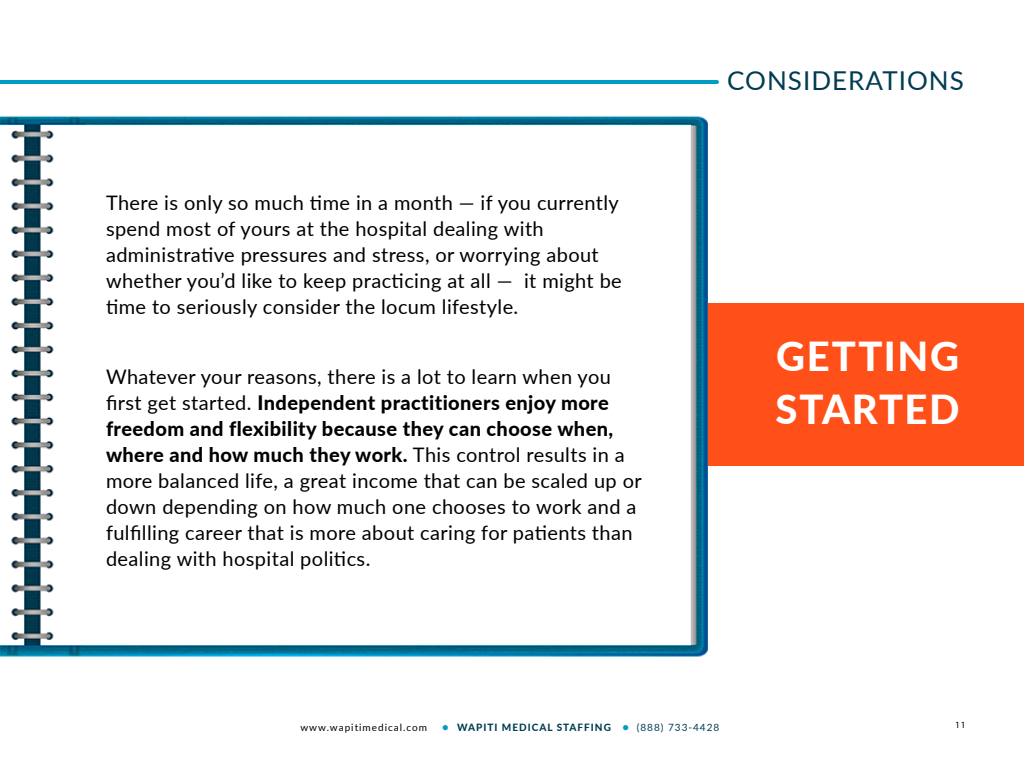
<style>
.page{position:relative;width:1024px;height:768px;background:#fff}
.page>*{position:absolute;margin:0;border:0;box-sizing:border-box;transform-origin:0 0}
.t1{font:800 40px/53px "Lato";letter-spacing:.04em;color:#fff}
.t2{font:26px "Lato";letter-spacing:.04em;color:#003c52}
.t3{font:20px/26px "Lato";letter-spacing:.02em;color:#000}
.t4{font:10px "Lato";letter-spacing:.1em;color:#000}
.t5{font:9.5px "Myriad Pro";color:#000}
.s1{font-weight:800}
.s2{font-family:"Calibri";font-size:12px;color:#009cc3}
.s3{font-weight:800;color:#003c52}
.s4{color:#003c52}
</style>
<div class="page">
<div style="left:696px;top:303px;width:328px;height:163px;background:#ff5019"></div>
<img style="left:0;top:116px;width:708px;height:541px">
<hr style="left:0;top:80px;width:717px;height:4px;background:#009cc3">
<p class="t3" style="left:106px;top:189px;width:517px">There is only so much time in a month — if you currently spend most of yours at the hospital dealing with administrative pressures and stress, or worrying about whether you’d like to keep practicing at all — it might be time to seriously consider the locum lifestyle.</p>
<p class="t3" style="left:106px;top:366px;width:537px">Whatever your reasons, there is a lot to learn when you first get started. <span class="s1">Independent practitioners enjoy more freedom and flexibility because they can choose when, where and how much they work.</span> This control results in a more balanced life, a great income that can be scaled up or down depending on how much one chooses to work and a fulfilling career that is more about caring for patients than dealing with hospital politics.</p>
<h2 class="t2" style="left:727px;top:70px;width:238px">CONSIDERATIONS</h2>
<h1 class="t1" style="left:776px;top:332px;width:185px">GETTING<br>STARTED</h1>
<p class="t4" style="left:300px;top:723px;width:420px">www.wapitimedical.com <span class="s2">●</span> <span class="s3">WAPITI MEDICAL STAFFING</span> <span class="s2">●</span> <span class="s4">(888) 733-4428</span></p>
<p class="t5" style="left:955px;top:719px;width:12px">11</p>
</div>
